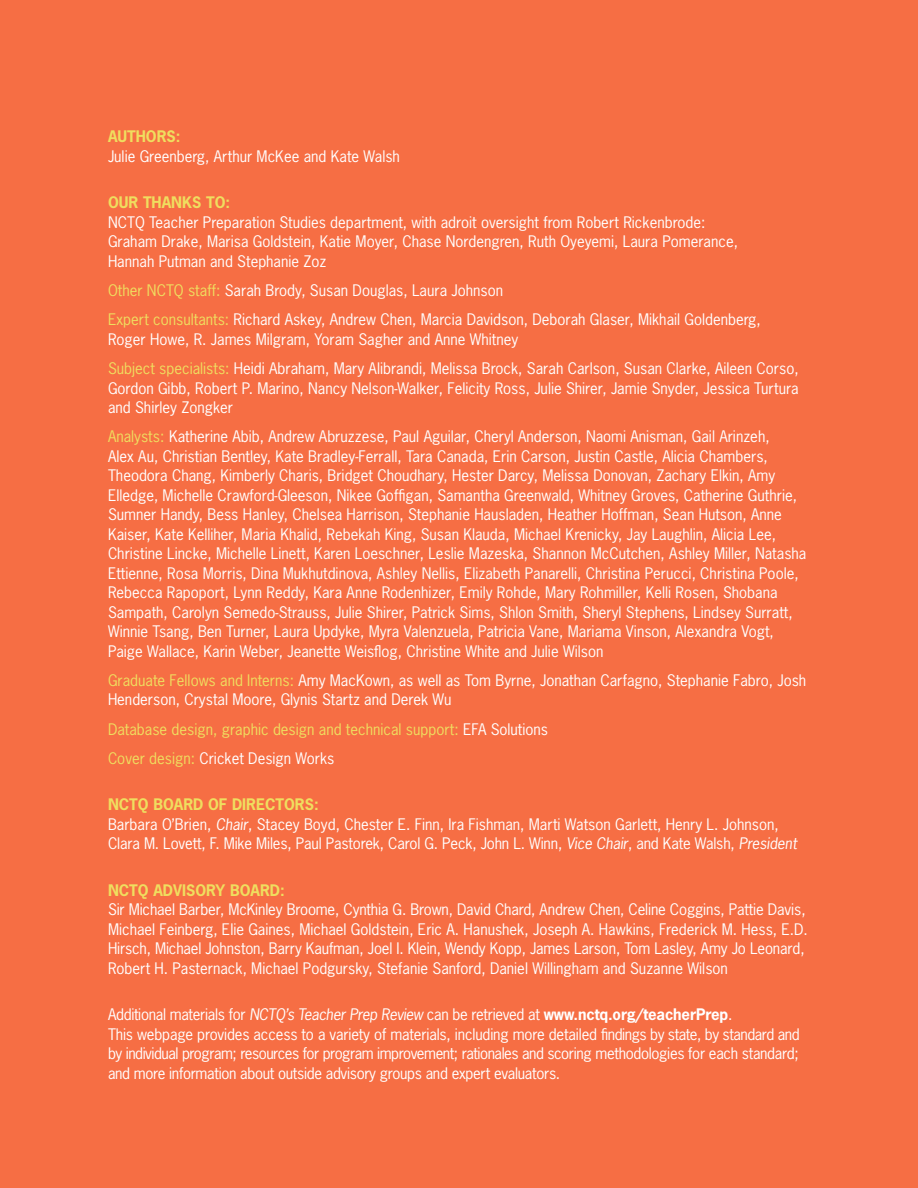
<style>
.page{position:relative;width:918px;height:1188px;background:#f66e44}
.page>*{position:absolute;margin:0;border:0;box-sizing:border-box;transform-origin:0 0}
.paragraph{font:15px/19.5px "News Gothic Std";color:#fff}
.paragraph-2{font:15px "News Gothic Std";letter-spacing:-.02em;color:#fff}
.paragraph-3{font:15px "News Gothic Std";color:#efde5f}
.paragraph-4{font:700 15px "News Gothic Std";color:#efde5f}
.s1{color:#efde5f}
.s2{color:#fff}
.s3{font-style:italic}
.s4{font-weight:700}
</style>
<div class="page">
<p class="paragraph-4" style="left:108px;top:127px;width:74px">AUTHORS:</p>
<p class="paragraph" style="left:108px;top:146px;width:294px">Julie Greenberg, Arthur McKee and Kate Walsh</p>
<p class="paragraph-4" style="left:108px;top:193px;width:124px">OUR THANKS TO:</p>
<p class="paragraph" style="left:108px;top:212px;width:632px">NCTQ Teacher Preparation Studies department, with adroit oversight from Robert Rickenbrode:<br>Graham Drake, Marisa Goldstein, Katie Moyer, Chase Nordengren, Ruth Oyeyemi, Laura Pomerance,<br>Hannah Putman and Stephanie Zoz</p>
<p class="paragraph" style="left:108px;top:281px;width:397px"><span class="s1">Other NCTQ staff:</span> Sarah Brody, Susan Douglas, Laura Johnson</p>
<p class="paragraph" style="left:108px;top:310px;width:654px"><span class="s1">Expert consultants:</span> Richard Askey, Andrew Chen, Marcia Davidson, Deborah Glaser, Mikhail Goldenberg,<br>Roger Howe, R. James Milgram, Yoram Sagher and Anne Whitney</p>
<p class="paragraph" style="left:108px;top:359px;width:692px;text-align:justify"><span class="s1">Subject specialists:</span> Heidi Abraham, Mary Alibrandi, Melissa Brock, Sarah Carlson, Susan Clarke, Aileen Corso, Gordon Gibb, Robert P. Marino, Nancy Nelson-Walker, Felicity Ross, Julie Shirer, Jamie Snyder, Jessica Turtura and Shirley Zongker</p>
<p class="paragraph" style="left:108px;top:427px;width:700px"><span class="s1">Analysts:</span> Katherine Abib, Andrew Abruzzese, Paul Aguilar, Cheryl Anderson, Naomi Anisman, Gail Arinzeh,<br>Alex Au, Christian Bentley, Kate Bradley-Ferrall, Tara Canada, Erin Carson, Justin Castle, Alicia Chambers, Theodora Chang, Kimberly Charis, Bridget Choudhary, Hester Darcy, Melissa Donovan, Zachary Elkin, Amy Elledge, Michelle Crawford-Gleeson, Nikee Goffigan, Samantha Greenwald, Whitney Groves, Catherine Guthrie, Sumner Handy, Bess Hanley, Chelsea Harrison, Stephanie Hausladen, Heather Hoffman, Sean Hutson, Anne Kaiser, Kate Kelliher, Maria Khalid, Rebekah King, Susan Klauda, Michael Krenicky, Jay Laughlin, Alicia Lee, Christine Lincke, Michelle Linett, Karen Loeschner, Leslie Mazeska, Shannon McCutchen, Ashley Miller, Natasha Ettienne, Rosa Morris, Dina Mukhutdinova, Ashley Nellis, Elizabeth Panarelli, Christina Perucci, Christina Poole, Rebecca Rapoport, Lynn Reddy, Kara Anne Rodenhizer, Emily Rohde, Mary Rohmiller, Kelli Rosen, Shobana Sampath, Carolyn Semedo-Strauss, Julie Shirer, Patrick Sims, Shlon Smith, Sheryl Stephens, Lindsey Surratt, Winnie Tsang, Ben Turner, Laura Updyke, Myra Valenzuela, Patricia Vane, Mariama Vinson, Alexandra Vogt, Paige Wallace, Karin Weber, Jeanette Weisflog, Christine White and Julie Wilson</p>
<p class="paragraph" style="left:108px;top:670px;width:700px"><span class="s1">Graduate Fellows and Interns:</span> Amy MacKown, as well as Tom Byrne, Jonathan Carfagno, Stephanie Fabro, Josh<br>Henderson, Crystal Moore, Glynis Startz and Derek Wu</p>
<p class="paragraph-3" style="left:108px;top:719px;width:442px">Database design, graphic design and technical support: <span class="s2">EFA Solutions</span></p>
<p class="paragraph" style="left:108px;top:748px;width:228px"><span class="s1">Cover design:</span> Cricket Design Works</p>
<p class="paragraph-4" style="left:108px;top:795px;width:212px">NCTQ BOARD OF DIRECTORS:</p>
<p class="paragraph" style="left:108px;top:814px;width:690px">Barbara O’Brien, <span class="s3">Chair</span>, Stacey Boyd, Chester E. Finn, Ira Fishman, Marti Watson Garlett, Henry L. Johnson,<br>Clara M. Lovett, F. Mike Miles, Paul Pastorek, Carol G. Peck, John L. Winn, <span class="s3">Vice Chair</span>, and Kate Walsh, <span class="s3">President</span></p>
<p class="paragraph-4" style="left:108px;top:880px;width:178px">NCTQ ADVISORY BOARD:</p>
<p class="paragraph" style="left:108px;top:900px;width:701px">Sir Michael Barber, McKinley Broome, Cynthia G. Brown, David Chard, Andrew Chen, Celine Coggins, Pattie Davis, Michael Feinberg, Elie Gaines, Michael Goldstein, Eric A. Hanushek, Joseph A. Hawkins, Frederick M. Hess, E.D.<br>Hirsch, Michael Johnston, Barry Kaufman, Joel I. Klein, Wendy Kopp, James Larson, Tom Lasley, Amy Jo Leonard, Robert H. Pasternack, Michael Podgursky, Stefanie Sanford, Daniel Willingham and Suzanne Wilson</p>
<p class="paragraph-2" style="left:108px;top:1005px;width:626px">Additional materials for <span class="s3">NCTQ’s Teacher Prep Review</span> can be retrieved at <span class="s4">www.nctq.org/teacherPrep</span>.</p>
<p class="paragraph" style="left:108px;top:1024px;width:693px;text-align:justify">This webpage provides access to a variety of materials, including more detailed findings by state, by standard and by individual program; resources for program improvement; rationales and scoring methodologies for each standard; and more information about outside advisory groups and expert evaluators.</p>
</div>
